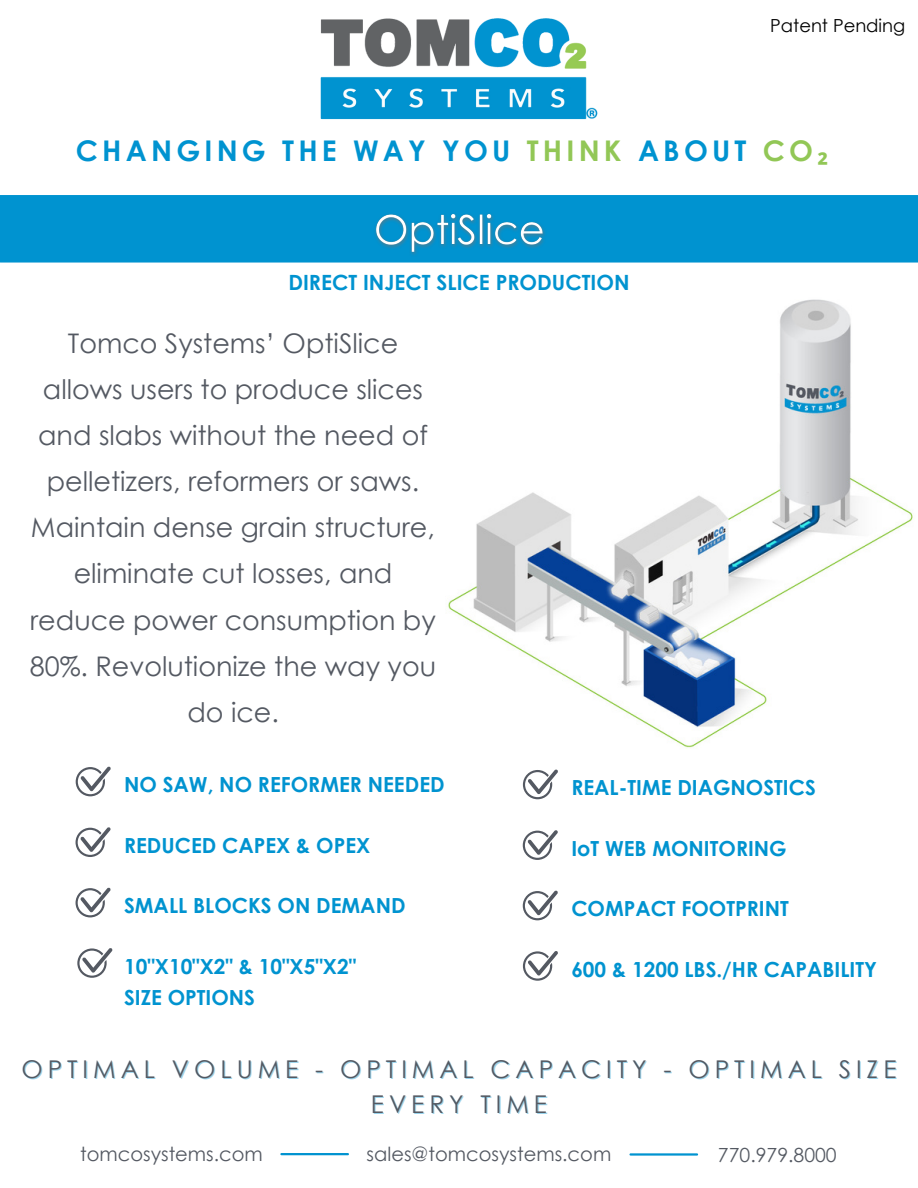
<style>
.page{position:relative;width:918px;height:1188px;background:#fff}
.page>*{position:absolute;margin:0;border:0;box-sizing:border-box;transform-origin:0 0}
.t1{font:700 28.5px "Century Gothic";letter-spacing:.15em;color:#0093d0}
.t2{font:27px/46.2px "Century Gothic";color:#545962;text-align:center}
.t3{font:24.45px "Century Gothic";letter-spacing:.205em;color:#545962}
.t4{font:700 21px "Century Gothic";color:#0093d0}
.t5{font:700 20.85px "Century Gothic";color:#0093d0}
.t6{font:19.5px "Century Gothic";color:#545962}
.t7{font:18px "Century Gothic";color:#000}
.s1{color:#92c756}
.s2{font-family:"Noto Sans";color:#92c756}
</style>
<div class="page">
<svg style="left:76px;top:766px;width:35px;height:30px"></svg>
<svg style="left:76px;top:827px;width:34px;height:30px"></svg>
<svg style="left:76px;top:888px;width:34px;height:29px"></svg>
<svg style="left:523px;top:769px;width:35px;height:30px"></svg>
<svg style="left:523px;top:830px;width:35px;height:30px"></svg>
<svg style="left:523px;top:890px;width:35px;height:30px"></svg>
<svg style="left:77px;top:948px;width:35px;height:30px"></svg>
<svg style="left:523px;top:951px;width:35px;height:30px"></svg>
<img style="left:448px;top:299px;width:465px;height:450px">
<div style="left:1px;top:195px;width:916px;height:68px;background:#0093d0"></div>
<img style="left:375px;top:213px;width:170px;height:42px">
<img style="left:321px;top:18px;width:276px;height:101px">
<hr style="left:281px;top:1153px;width:67px;height:2px;background:#0093d0">
<hr style="left:631px;top:1153px;width:66px;height:3px;background:#0093d0">
<p class="t7" style="left:770px;top:14px;width:136px">Patent Pending</p>
<p class="t1" style="left:76px;top:132px;width:754px">CHANGING THE WAY YOU <span class="s1">THINK</span> ABOUT <span class="s1">CO</span><span class="s2">₂</span></p>
<p class="t4" style="left:288px;top:269px;width:343px">DIRECT INJECT SLICE PRODUCTION</p>
<p class="t2" style="left:30px;top:319px;width:408px">Tomco Systems’ OptiSlice allows users to produce slices and slabs without the need of pelletizers, reformers or saws.<br>Maintain dense grain structure, eliminate cut losses, and reduce power consumption by<br>80%. Revolutionize the way you do ice.</p>
<p class="t5" style="left:124px;top:771px;width:322px">NO SAW, NO REFORMER NEEDED</p>
<p class="t5" style="left:571px;top:774px;width:246px">REAL-TIME DIAGNOSTICS</p>
<p class="t5" style="left:124px;top:832px;width:248px">REDUCED CAPEX &amp; OPEX</p>
<p class="t5" style="left:571px;top:835px;width:217px">IoT WEB MONITORING</p>
<p class="t5" style="left:124px;top:892px;width:283px">SMALL BLOCKS ON DEMAND</p>
<p class="t5" style="left:571px;top:895px;width:219px">COMPACT FOOTPRINT</p>
<p class="t5" style="left:124px;top:953px;width:234px">10"X10"X2" &amp; 10"X5"X2"</p>
<p class="t5" style="left:124px;top:984px;width:132px">SIZE OPTIONS</p>
<p class="t5" style="left:571px;top:956px;width:307px">600 &amp; 1200 LBS./HR CAPABILITY</p>
<p class="t3" style="left:21px;top:1053px;width:877px">OPTIMAL VOLUME - OPTIMAL CAPACITY - OPTIMAL SIZE</p>
<p class="t3" style="left:371px;top:1089px;width:178px">EVERY TIME</p>
<p class="t6" style="left:80px;top:1141px;width:184px">tomcosystems.com</p>
<p class="t6" style="left:367px;top:1141px;width:246px">sales@tomcosystems.com</p>
<p class="t6" style="left:718px;top:1142px;width:120px">770.979.8000</p>
</div>
